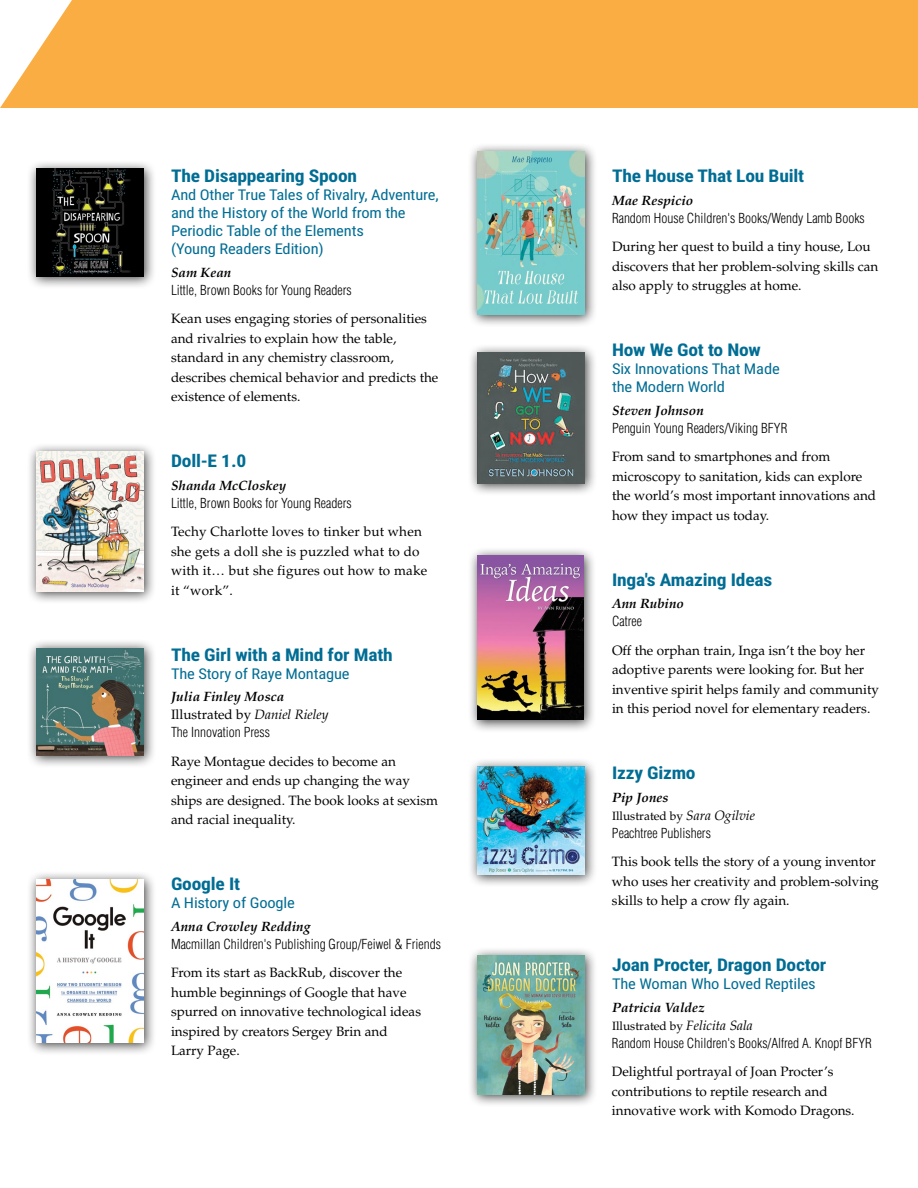
<style>
.page{position:relative;width:918px;height:1188px;background:#fff}
.page>*{position:absolute;margin:0;border:0;box-sizing:border-box;transform-origin:0 0}
.t1{font:700 17.55px "Roboto Condensed";letter-spacing:-.01em;color:#006d94;scale:1.11 1}
.t2{font:14.85px/18px "Roboto Condensed";letter-spacing:-.01em;color:#006d94;scale:1.11 1}
.t3{font:13.5px/19.5px "Palatino LT Std";color:#000}
.t4{font:300 condensed 13.5px "Helvetica LT Std";color:#000}
.t5{font:italic 700 13.5px/18px "Palatino LT Std";color:#000}
.t6{font:12px "Palatino LT Std";color:#000}
.s1{font-weight:400;font-style:normal}
.s2{font-weight:400}
.s3{font-style:italic;font-size:13.5px}
</style>
<div class="page">
<div style="left:27px;top:159px;width:130px;height:130px;background:#000;opacity:.75"></div>
<img style="left:36px;top:168px;width:108px;height:108px">
<div style="left:27px;top:443px;width:130px;height:162px;background:#000;opacity:.75"></div>
<img style="left:36px;top:452px;width:108px;height:140px">
<div style="left:27px;top:639px;width:130px;height:130px;background:#000;opacity:.75"></div>
<img style="left:36px;top:648px;width:108px;height:108px">
<div style="left:27px;top:870px;width:130px;height:186px;background:#000;opacity:.75"></div>
<img style="left:36px;top:879px;width:108px;height:163px">
<div style="left:468px;top:142px;width:130px;height:185px;background:#000;opacity:.75"></div>
<img style="left:477px;top:151px;width:108px;height:163px">
<div style="left:468px;top:344px;width:130px;height:153px;background:#000;opacity:.75"></div>
<img style="left:477px;top:353px;width:108px;height:131px">
<div style="left:468px;top:546px;width:129px;height:187px;background:#000;opacity:.75"></div>
<img style="left:477px;top:555px;width:107px;height:165px">
<div style="left:468px;top:758px;width:130px;height:130px;background:#000;opacity:.75"></div>
<img style="left:477px;top:767px;width:108px;height:108px">
<div style="left:468px;top:947px;width:130px;height:161px;background:#000;opacity:.75"></div>
<img style="left:477px;top:956px;width:108px;height:139px">
<div style="left:0;top:0;width:918px;height:108px;background:#faad42"></div>
<p class="t1" style="left:171px;top:163px;width:169px">The Disappearing Spoon</p>
<p class="t2" style="left:171px;top:185px;width:243px">And Other True Tales of Rivalry, Adventure, and the History of the World from the Periodic Table of the Elements<br>(Young Readers Edition)</p>
<p class="t5" style="left:171px;top:263px;width:62px">Sam Kean</p>
<p class="t4" style="left:171px;top:281px;width:182px">Little, Brown Books for Young Readers</p>
<p class="t3" style="left:171px;top:309px;width:269px">Kean uses engaging stories of personalities and rivalries to explain how the table, standard in any chemistry classroom, describes chemical behavior and predicts the existence of elements.</p>
<p class="t1" style="left:171px;top:448px;width:69px">Doll-E 1.0</p>
<p class="t5" style="left:171px;top:476px;width:117px">Shanda McCloskey</p>
<p class="t4" style="left:171px;top:494px;width:182px">Little, Brown Books for Young Readers</p>
<p class="t3" style="left:171px;top:522px;width:258px">Techy Charlotte loves to tinker but when she gets a doll she is puzzled what to do with it… but she figures out how to make it “work”.</p>
<p class="t1" style="left:171px;top:642px;width:201px">The Girl with a Mind for Math</p>
<p class="t2" style="left:171px;top:664px;width:162px">The Story of Raye Montague</p>
<p class="t5" style="left:171px;top:688px;width:159px">Julia Finley Mosca<br><span class="s1">Illustrated by</span> <span class="s2">Daniel Rieley</span></p>
<p class="t4" style="left:171px;top:724px;width:100px">The Innovation Press</p>
<p class="t3" style="left:171px;top:751px;width:269px">Raye Montague decides to become an engineer and ends up changing the way ships are designed. The book looks at sexism and racial inequality.</p>
<p class="t1" style="left:171px;top:871px;width:64px">Google It</p>
<p class="t2" style="left:171px;top:893px;width:113px">A History of Google</p>
<p class="t5" style="left:171px;top:917px;width:141px">Anna Crowley Redding</p>
<p class="t4" style="left:171px;top:935px;width:271px">Macmillan Children's Publishing Group/Feiwel &amp; Friends</p>
<p class="t3" style="left:171px;top:963px;width:252px">From its start as BackRub, discover the humble beginnings of Google that have spurred on innovative technological ideas inspired by creators Sergey Brin and Larry Page.</p>
<p class="t1" style="left:612px;top:163px;width:175px">The House That Lou Built</p>
<p class="t5" style="left:612px;top:191px;width:83px">Mae Respicio</p>
<p class="t4" style="left:612px;top:209px;width:254px">Random House Children's Books/Wendy Lamb Books</p>
<p class="t3" style="left:612px;top:237px;width:268px">During her quest to build a tiny house, Lou discovers that her problem-solving skills can also apply to struggles at home.</p>
<p class="t1" style="left:612px;top:337px;width:136px">How We Got to Now</p>
<p class="t2" style="left:612px;top:359px;width:153px">Six Innovations That Made the Modern World</p>
<p class="t5" style="left:612px;top:401px;width:93px">Steven Johnson</p>
<p class="t4" style="left:612px;top:419px;width:177px">Penguin Young Readers/Viking BFYR</p>
<p class="t3" style="left:612px;top:447px;width:266px">From sand to smartphones and from microscopy to sanitation, kids can explore the world’s most important innovations and how they impact us today.</p>
<p class="t1" style="left:612px;top:567px;width:146px">Inga's Amazing Ideas</p>
<p class="t5" style="left:612px;top:595px;width:74px">Ann Rubino</p>
<p class="t4" style="left:612px;top:613px;width:32px">Catree</p>
<p class="t3" style="left:612px;top:640px;width:268px">Off the orphan train, Inga isn’t the boy her adoptive parents were looking for. But her inventive spirit helps family and community in this period novel for elementary readers.</p>
<p class="t1" style="left:612px;top:760px;width:77px">Izzy Gizmo</p>
<p class="t5" style="left:612px;top:788px;width:58px">Pip Jones</p>
<p class="t6" style="left:612px;top:808px;width:144px">Illustrated by <span class="s3">Sara Ogilvie</span></p>
<p class="t4" style="left:612px;top:824px;width:100px">Peachtree Publishers</p>
<p class="t3" style="left:612px;top:852px;width:268px">This book tells the story of a young inventor who uses her creativity and problem-solving skills to help a crow fly again.</p>
<p class="t1" style="left:612px;top:952px;width:195px">Joan Procter, Dragon Doctor</p>
<p class="t2" style="left:612px;top:974px;width:185px">The Woman Who Loved Reptiles</p>
<p class="t5" style="left:612px;top:998px;width:94px">Patricia Valdez</p>
<p class="t6" style="left:612px;top:1018px;width:142px">Illustrated by <span class="s3">Felicita Sala</span></p>
<p class="t4" style="left:612px;top:1034px;width:261px">Random House Children's Books/Alfred A. Knopf BFYR</p>
<p class="t3" style="left:612px;top:1062px;width:244px">Delightful portrayal of Joan Procter’s contributions to reptile research and innovative work with Komodo Dragons.</p>
</div>
